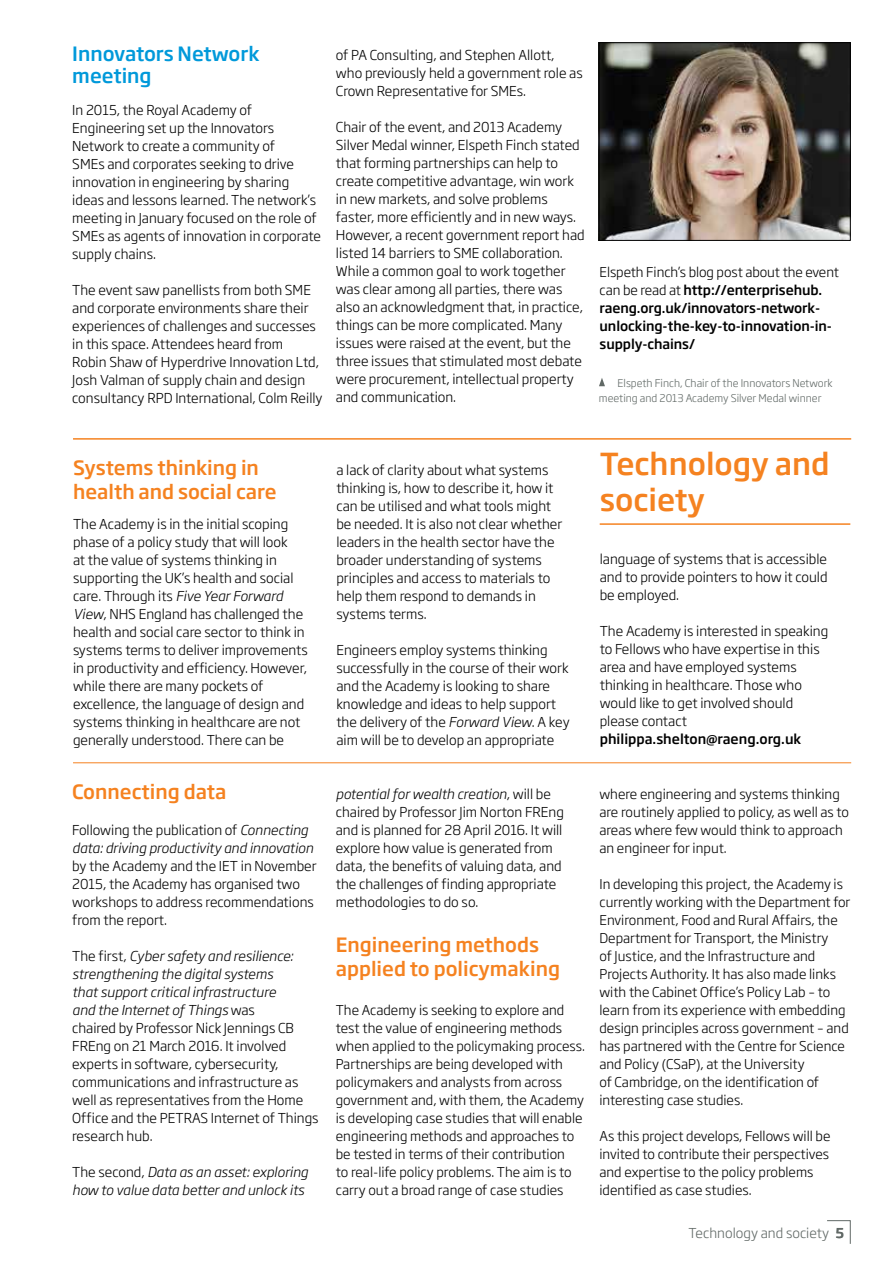
<style>
.page{position:relative;width:893px;height:1263px;background:#fff}
.page>*{position:absolute;margin:0;border:0;box-sizing:border-box;transform-origin:0 0}
.t1{font:500 30px/36px "Soho Gothic Pro";color:#f58220}
.t2{font:500 19.5px/24px "Soho Gothic Pro";color:#f58220}
.t3{font:500 19.5px/22.5px "Soho Gothic Pro";color:#0099da}
.t4{font:300 13.5px/18px "Soho Gothic Pro";color:#000}
.t5{font:italic 300 13.5px/18px "Soho Gothic Pro";color:#000}
.t6{font:500 13.5px "Soho Gothic Pro";color:#000}
.t7{font:300 13.5px "Soho Gothic Pro";color:#616966}
.t8{font:300 13.35px/18px "Soho Gothic Pro";color:#000}
.t9{font:500 13.35px/18px "Soho Gothic Pro";letter-spacing:-.005em;color:#000}
.t10{font:300 10.5px/15px "Soho Gothic Pro";color:#616966}
.s1{font-weight:300}
.s2{font-style:italic}
.s3{font-style:normal}
.s4{font-weight:500}
</style>
<div class="page">
<svg style="left:827px;top:1220px;width:24px;height:24px"></svg>
<img style="left:601px;top:45px;width:247px;height:194px">
<div style="left:599px;top:43px;width:251px;height:198px;border:1px solid #000"></div>
<svg style="left:599px;top:378px;width:6px;height:8px"></svg>
<hr style="left:73px;top:438px;width:778px;height:2px;background:#f58220">
<hr style="left:600px;top:523px;width:250px;height:2px;background:#f58220">
<hr style="left:73px;top:762px;width:778px;height:1px;background:#f58220">
<h2 class="t3" style="left:72px;top:41px;width:189px">Innovators Network meeting</h2>
<p class="t4" style="left:72px;top:100px;width:250px">In 2015, the Royal Academy of Engineering set up the Innovators Network to create a community of<br>SMEs and corporates seeking to drive innovation in engineering by sharing ideas and lessons learned. The network’s meeting in January focused on the role of SMEs as agents of innovation in corporate supply chains.</p>
<p class="t4" style="left:72px;top:280px;width:252px">The event saw panellists from both SME and corporate environments share their experiences of challenges and successes in this space. Attendees heard from<br>Robin Shaw of Hyperdrive Innovation Ltd, Josh Valman of supply chain and design consultancy RPD International, Colm Reilly</p>
<p class="t4" style="left:336px;top:46px;width:248px">of PA Consulting, and Stephen Allott, who previously held a government role as<br>Crown Representative for SMEs.</p>
<p class="t4" style="left:336px;top:118px;width:250px">Chair of the event, and 2013 Academy Silver Medal winner, Elspeth Finch stated that forming partnerships can help to create competitive advantage, win work in new markets, and solve problems faster, more efficiently and in new ways.<br>However, a recent government report had listed 14 barriers to SME collaboration.<br>While a common goal to work together was clear among all parties, there was also an acknowledgment that, in practice, things can be more complicated. Many issues were raised at the event, but the three issues that stimulated most debate were procurement, intellectual property and communication.</p>
<p class="t9" style="left:600px;top:262px;width:241px"><span class="s1">Elspeth Finch’s blog post about the event can be read at</span> http://enterprisehub. raeng.org.uk/innovators-network&shy;unlocking-the-key-to-innovation-in&shy;supply-chains/</p>
<p class="t10" style="left:599px;top:375px;width:235px;text-indent:19px">Elspeth Finch, Chair of the Innovators Network meeting and 2013 Academy Silver Medal winner</p>
<h2 class="t2" style="left:73px;top:454px;width:205px">Systems thinking in health and social care</h2>
<p class="t4" style="left:73px;top:514px;width:236px">The Academy is in the initial scoping phase of a policy study that will look<br>at the value of systems thinking in supporting the UK’s health and social care. Through its <span class="s2">Five Year Forward View</span>, NHS England has challenged the health and social care sector to think in systems terms to deliver improvements in productivity and efficiency. However, while there are many pockets of excellence, the language of design and systems thinking in healthcare are not generally understood. There can be</p>
<h2 class="t2" style="left:72px;top:778px;width:156px">Connecting data</h2>
<p class="t5" style="left:72px;top:820px;width:243px"><span class="s3">Following the publication of</span> Connecting data: driving productivity and innovation</p>
<p class="t4" style="left:72px;top:856px;width:246px">by the Academy and the IET in November<br>2015, the Academy has organised two workshops to address recommendations from the report.</p>
<p class="t4" style="left:72px;top:946px;width:248px">The first, <span class="s2">Cyber safety and resilience: strengthening the digital systems<br>that support critical infrastructure<br>and the Internet of Things</span> was<br>chaired by Professor Nick Jennings CB FREng on 21 March 2016. It involved experts in software, cybersecurity, communications and infrastructure as well as representatives from the Home Office and the PETRAS Internet of Things research hub.</p>
<p class="t5" style="left:72px;top:1162px;width:237px"><span class="s3">The second,</span> Data as an asset: exploring how to value data better and unlock its</p>
<p class="t4" style="left:336px;top:460px;width:227px">a lack of clarity about what systems thinking is, how to describe it, how it can be utilised and what tools might be needed. It is also not clear whether leaders in the health sector have the broader understanding of systems principles and access to materials to help them respond to demands in systems terms.</p>
<p class="t4" style="left:336px;top:640px;width:235px">Engineers employ systems thinking successfully in the course of their work and the Academy is looking to share knowledge and ideas to help support the delivery of the <span class="s2">Forward View</span>. A key aim will be to develop an appropriate</p>
<h1 class="t1" style="left:600px;top:444px;width:231px">Technology and society</h1>
<p class="t4" style="left:600px;top:550px;width:229px;text-align:justify">language of systems that is accessible and to provide pointers to how it could be employed.</p>
<p class="t4" style="left:600px;top:622px;width:230px">The Academy is interested in speaking to Fellows who have expertise in this area and have employed systems thinking in healthcare. Those who would like to get involved should please contact</p>
<p class="t6" style="left:600px;top:729px;width:203px">philippa.shelton@raeng.org.uk</p>
<p class="t4" style="left:336px;top:784px;width:230px"><span class="s2">potential for wealth creation</span>, will be chaired by Professor Jim Norton FREng and is planned for 28 April 2016. It will explore how value is generated from data, the benefits of valuing data, and the challenges of finding appropriate methodologies to do so.</p>
<h2 class="t2" style="left:336px;top:931px;width:226px">Engineering methods applied to policymaking</h2>
<p class="t8" style="left:336px;top:1000px;width:251px">The Academy is seeking to explore and test the value of engineering methods when applied to the policymaking process.<br>Partnerships are being developed with policymakers and analysts from across government and, with them, the Academy is developing case studies that will enable engineering methods and approaches to be tested in terms of their contribution<br>to real-life policy problems. The aim is to carry out a broad range of case studies</p>
<p class="t8" style="left:599px;top:784px;width:251px">where engineering and systems thinking are routinely applied to policy, as well as to areas where few would think to approach an engineer for input.</p>
<p class="t8" style="left:599px;top:874px;width:252px">In developing this project, the Academy is currently working with the Department for Environment, Food and Rural Affairs, the Department for Transport, the Ministry<br>of Justice, and the Infrastructure and Projects Authority. It has also made links with the Cabinet Office’s Policy Lab – to learn from its experience with embedding design principles across government – and has partnered with the Centre for Science and Policy (CSaP), at the University<br>of Cambridge, on the identification of interesting case studies.</p>
<p class="t8" style="left:599px;top:1126px;width:233px">As this project develops, Fellows will be invited to contribute their perspectives and expertise to the policy problems identified as case studies.</p>
<p class="t7" style="left:688px;top:1222px;width:157px">Technology and society <span class="s4">5</span></p>
</div>
